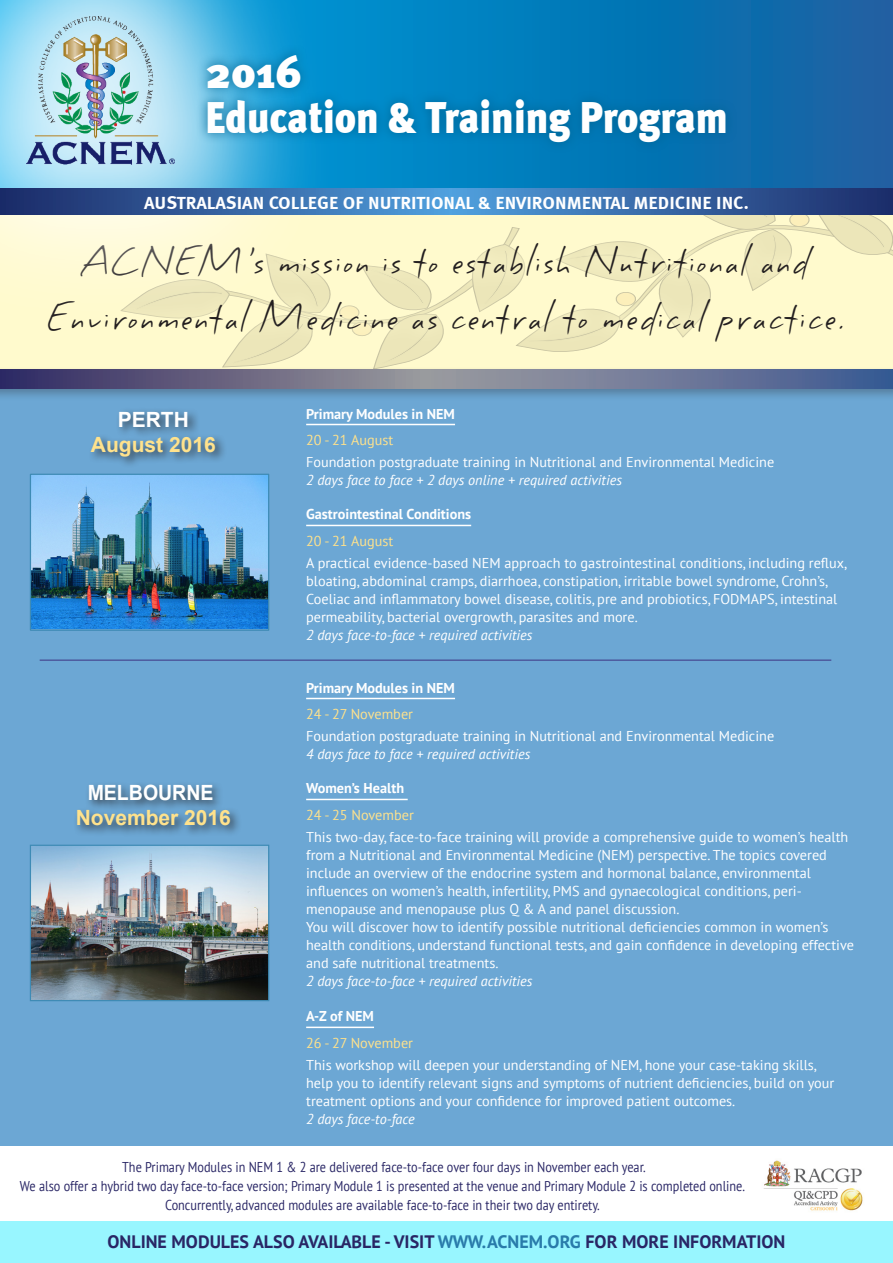
<style>
.page{position:relative;width:893px;height:1263px;background:#fff}
.page>*{position:absolute;margin:0;border:0;box-sizing:border-box;transform-origin:0 0}
.t1{font:46.5px/55.8px "Frche Handscript";color:#231f20;text-align:center}
.t2{font:900 45px "Meta";color:#fff;scale:.89 1}
.t3{font:900 45px "Meta";color:#fff}
.City{font:700 21px "Arial";color:#ffe28c}
.City-2{font:700 21px "Arial";color:#fff;scale:.93 1}
.City-3{font:700 21px "Arial";color:#fff}
.t4{font:700 18px "PT Sans";color:#292665}
.t5{font:18px "Meta Bold LF Caps";color:#fff}
.General_Paragraph{font:14.25px/18px "PT Sans";color:#fff}
.Italic{font:14.25px/18px "PT Sans";color:#fff}
.bottom_wording{font:14.25px "PT Sans";color:#292665;scale:.86 1}
.Italic-2{font:italic 14.25px "PT Sans";color:#fff}
.Course_title{font:700 14.25px "PT Sans";color:#fff}
.Course_time{font:14.25px "PT Sans";color:#ffe28c}
.General_P___Italic{font:italic 14.25px "PT Sans";color:#fff}
.s1{color:#297baa}
</style>
<div class="page">
<svg style="left:120px;top:215px;width:773px;height:151px;background:#faf5c8"></svg>
<div style="left:0;top:379px;width:893px;height:767px;background:#6ca7d4"></div>
<div style="left:73px;top:781px;width:169px;height:56px;background:#231f20;opacity:.75"></div>
<div style="left:0;top:1221px;width:893px;height:42px;background:#98f6ff"></div>
<div style="left:29px;top:225px;width:832px;height:135px;background:#fffacd;opacity:.77"></div>
<svg style="left:336px;top:0;width:557px;height:188px;background:#0b71b1"></svg>
<div style="left:0;top:0;width:336px;height:331px;background:#fff;opacity:.85"></div>
<img style="left:27px;top:16px;width:147px;height:149px">
<svg style="left:0;top:188px;width:893px;height:27px;background:#3564a2"></svg>
<div style="left:196px;top:44px;width:541px;height:109px;background:#006391;opacity:.75"></div>
<img style="left:32px;top:476px;width:235px;height:153px">
<div style="left:30px;top:474px;width:239px;height:157px;border:1px solid #3e8bb5"></div>
<hr style="left:306px;top:424px;width:149px;height:1px;background:#fff">
<hr style="left:306px;top:525px;width:165px;height:1px;background:#fff">
<img style="left:32px;top:847px;width:235px;height:152px">
<div style="left:30px;top:845px;width:239px;height:156px;border:1px solid #3e8bb5"></div>
<hr style="left:306px;top:698px;width:149px;height:1px;background:#fff">
<hr style="left:306px;top:799px;width:102px;height:1px;background:#fff">
<hr style="left:306px;top:1026px;width:68px;height:2px;background:#fff">
<div style="left:0;top:366px;width:893px;height:35px;background:#231f20;opacity:.3"></div>
<svg style="left:0;top:370px;width:893px;height:19px;background:#696e8c"></svg>
<hr style="left:40px;top:659px;width:791px;height:2px;background:#4d5a9e">
<img style="left:764px;top:1160px;width:99px;height:51px">
<div style="left:88px;top:408px;width:139px;height:61px;background:#231f20;opacity:.75"></div>
<p class="t3" style="left:206px;top:45px;width:98px">2016</p>
<p class="t2" style="left:206px;top:90px;width:589px">Education &amp; Training Program</p>
<p class="t5" style="left:144px;top:192px;width:606px">AUSTRALASIAN COLLEGE OF NUTRITIONAL &amp; ENVIRONMENTAL MEDICINE INC.</p>
<p class="t1" style="left:47px;top:228px;width:801px">ACNEM’s mission is to establish Nutritional and<br>Environmental Medicine as central to medical practice.</p>
<p class="City-3" style="left:118px;top:405px;width:73px">PERTH</p>
<p class="City" style="left:91px;top:430px;width:126px">August 2016</p>
<p class="City-2" style="left:88px;top:778px;width:137px">MELBOURNE</p>
<p class="City" style="left:76px;top:803px;width:157px">November 2016</p>
<p class="Course_title" style="left:306px;top:404px;width:150px">Primary Modules in NEM</p>
<p class="Course_time" style="left:306px;top:431px;width:89px">20 - 21 August</p>
<p class="General_Paragraph" style="left:306px;top:453px;width:470px">Foundation postgraduate training in Nutritional and Environmental Medicine</p>
<p class="Italic-2" style="left:306px;top:471px;width:317px">2 days face to face + 2 days online + required activities</p>
<p class="Course_title" style="left:306px;top:505px;width:167px">Gastrointestinal Conditions</p>
<p class="Course_time" style="left:306px;top:532px;width:89px">20 - 21 August</p>
<p class="General_Paragraph" style="left:306px;top:554px;width:542px">A practical evidence-based NEM approach to gastrointestinal conditions, including reflux, bloating, abdominal cramps, diarrhoea, constipation, irritable bowel syndrome, Crohn’s, Coeliac and inflammatory bowel disease, colitis, pre and probiotics, FODMAPS, intestinal permeability, bacterial overgrowth, parasites and more.</p>
<p class="Italic-2" style="left:306px;top:626px;width:228px">2 days face-to-face + required activities</p>
<p class="Course_title" style="left:306px;top:678px;width:150px">Primary Modules in NEM</p>
<p class="Course_time" style="left:306px;top:705px;width:108px">24 - 27 November</p>
<p class="General_Paragraph" style="left:306px;top:727px;width:470px">Foundation postgraduate training in Nutritional and Environmental Medicine</p>
<p class="Italic-2" style="left:306px;top:745px;width:226px">4 days face to face + required activities</p>
<p class="Course_title" style="left:306px;top:779px;width:99px">Women’s Health</p>
<p class="Course_time" style="left:306px;top:806px;width:109px">24 - 25 November</p>
<p class="Italic" style="left:306px;top:828px;width:544px">This two-day, face-to-face training will provide a comprehensive guide to women’s health from a Nutritional and Environmental Medicine (NEM) perspective. The topics covered include an overview of the endocrine system and hormonal balance, environmental influences on women’s health, infertility, PMS and gynaecological conditions, peri&shy;menopause and menopause plus Q &amp; A and panel discussion.</p>
<p class="Italic" style="left:306px;top:918px;width:549px">You will discover how to identify possible nutritional deficiencies common in women’s health conditions, understand functional tests, and gain confidence in developing effective and safe nutritional treatments.</p>
<p class="Italic-2" style="left:306px;top:972px;width:228px">2 days face-to-face + required activities</p>
<p class="Course_title" style="left:306px;top:1007px;width:69px">A-Z of NEM</p>
<p class="Course_time" style="left:306px;top:1034px;width:108px">26 - 27 November</p>
<p class="General_Paragraph" style="left:306px;top:1056px;width:530px">This workshop will deepen your understanding of NEM, hone your case-taking skills, help you to identify relevant signs and symptoms of nutrient deficiencies, build on your treatment options and your confidence for improved patient outcomes.</p>
<p class="General_P___Italic" style="left:306px;top:1110px;width:110px">2 days face-to-face</p>
<p class="bottom_wording" style="left:122px;top:1158px;width:610px">The Primary Modules in NEM 1 &amp; 2 are delivered face-to-face over four days in November each year.</p>
<p class="bottom_wording" style="left:20px;top:1177px;width:845px">We also offer a hybrid two day face-to-face version; Primary Module 1 is presented at the venue and Primary Module 2 is completed online.</p>
<p class="bottom_wording" style="left:165px;top:1196px;width:507px">Concurrently, advanced modules are available face-to-face in their two day entirety.</p>
<p class="t4" style="left:108px;top:1229px;width:679px">ONLINE MODULES ALSO AVAILABLE - VISIT <span class="s1">WWW.ACNEM.ORG</span> FOR MORE INFORMATION</p>
</div>
